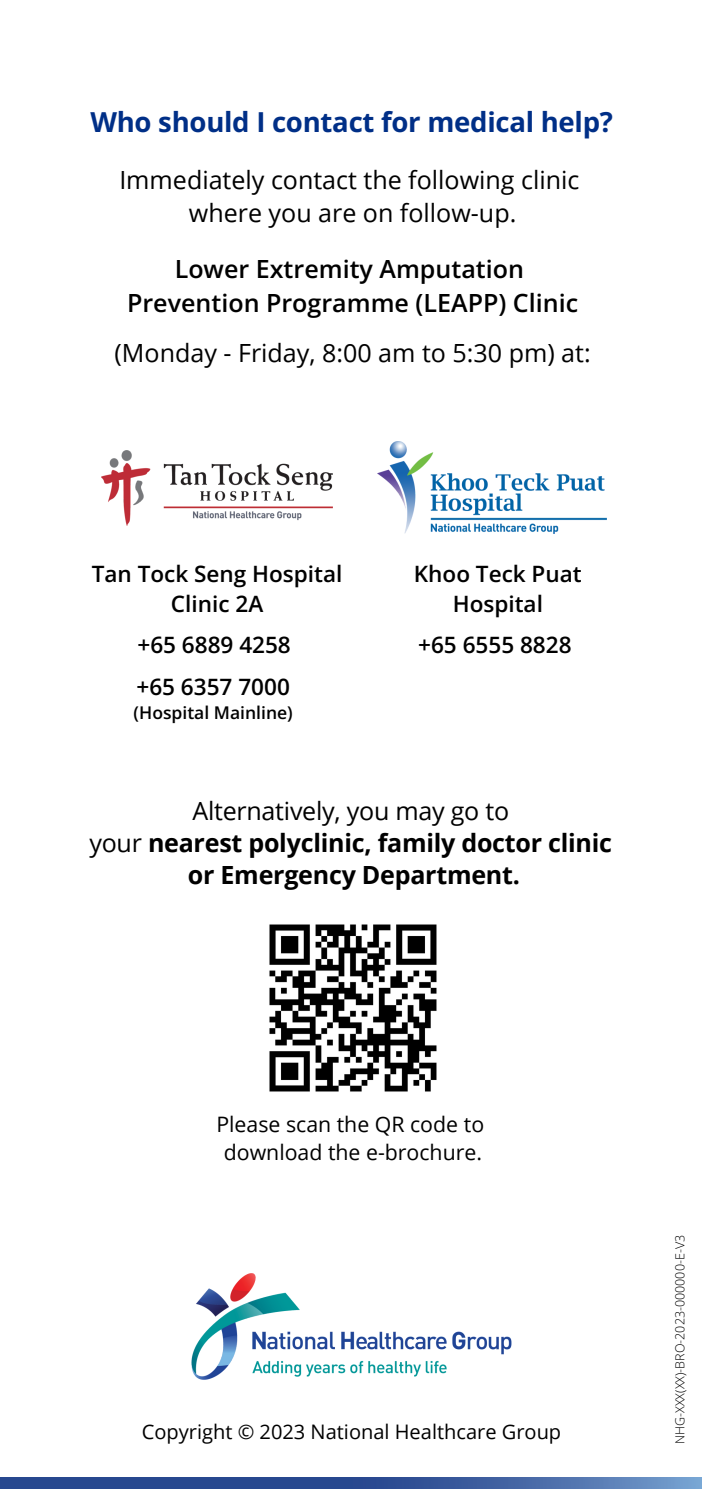
<style>
.page{position:relative;width:702px;height:1489px;background:#fff}
.page>*{position:absolute;margin:0;border:0;box-sizing:border-box;transform-origin:0 0}
.t1{font:700 27.5px "Open Sans";letter-spacing:-.01em;color:#002f87}
.t2{font:25px "Open Sans";color:#000}
.t3{font:700 25px "Open Sans";letter-spacing:-.01em;color:#000}
.t4{font:600 25px "Open Sans";color:#000}
.t5{font:600 22.5px/30px "Open Sans";color:#000;text-align:center}
.t6{font:21.25px "Open Sans";color:#000}
.t7{font:20px "Open Sans";color:#000}
.t8{font:600 17.5px "Open Sans";color:#000}
.t9{font:300 12.5px "Open Sans";color:#000}
.s1{font-weight:400}
</style>
<div class="page">
<img style="left:101px;top:450px;width:231px;height:75px">
<img style="left:377px;top:442px;width:229px;height:92px">
<svg style="left:269px;top:924px;width:168px;height:168px"></svg>
<img style="left:191px;top:1273px;width:321px;height:107px">
<img style="left:0;top:1478px;width:701px;height:11px">
<p class="t1" style="left:90px;top:102px;width:524px">Who should I contact for medical help?</p>
<p class="t2" style="left:119px;top:162px;width:461px">Immediately contact the following clinic</p>
<p class="t2" style="left:189px;top:195px;width:329px">where you are on follow-up.</p>
<p class="t4" style="left:175px;top:252px;width:350px">Lower Extremity Amputation</p>
<p class="t4" style="left:127px;top:285px;width:452px">Prevention Programme (LEAPP) Clinic</p>
<p class="t2" style="left:114px;top:335px;width:477px">(Monday - Friday, 8:00 am to 5:30 pm) at:</p>
<p class="t5" style="left:92px;top:559px;width:252px">Tan Tock Seng Hospital<br>Clinic 2A</p>
<p class="t5" style="left:137px;top:629px;width:155px">+65 6889 4258</p>
<p class="t5" style="left:136px;top:671px;width:155px">+65 6357 7000</p>
<p class="t8" style="left:133px;top:700px;width:161px">(Hospital Mainline)</p>
<p class="t5" style="left:413px;top:559px;width:169px">Khoo Teck Puat<br>Hospital</p>
<p class="t5" style="left:418px;top:629px;width:155px">+65 6555 8828</p>
<p class="t2" style="left:192px;top:793px;width:318px">Alternatively, you may go to</p>
<p class="t3" style="left:89px;top:825px;width:524px"><span class="s1">your</span> nearest polyclinic, family doctor clinic</p>
<p class="t3" style="left:188px;top:857px;width:333px">or Emergency Department.</p>
<p class="t6" style="left:216px;top:1109px;width:269px">Please scan the QR code to</p>
<p class="t6" style="left:224px;top:1137px;width:259px">download the e-brochure.</p>
<p class="t7" style="left:142px;top:1418px;width:420px">Copyright © 2023 National Healthcare Group</p>
<p class="t9" style="left:670px;top:1444px;width:211px;rotate:-90deg">NHG-XXX(XX)-BRO-2023-000000-E-V3</p>
</div>
